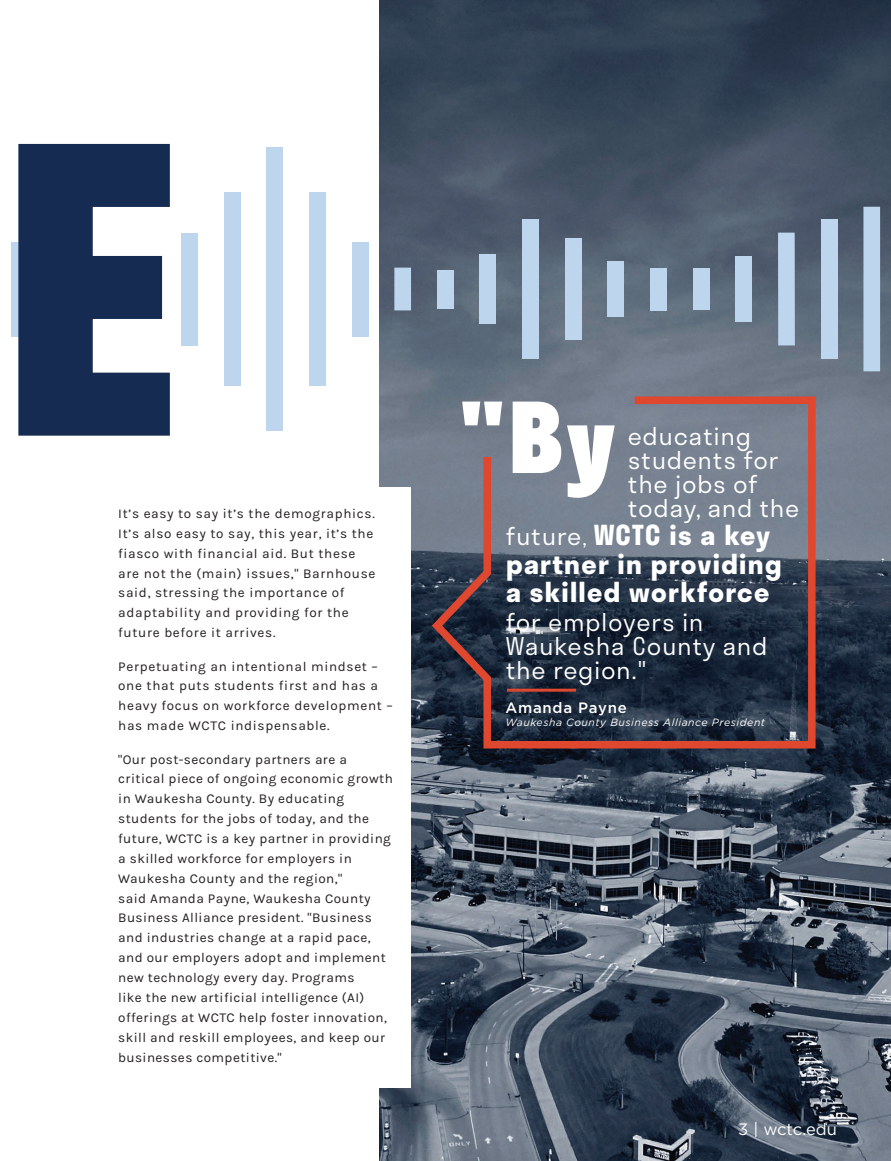
<style>
.page{position:relative;width:891px;height:1161px;background:#fff}
.page>*{position:absolute;margin:0;border:0;box-sizing:border-box;transform-origin:0 0}
.t1{font:700 27px/28.5px "Stratos";letter-spacing:.05em;color:#fff}
.t2{font:300 24px/24px "Stratos";letter-spacing:.05em;color:#fff}
.t3{font:16.5px "Gotham";color:#fff}
.t4{font:500 15px "Gotham";letter-spacing:.05em;color:#fff}
.t5{font:13.5px/19.8px "Karla";letter-spacing:.03em;color:#231f20}
.t6{font:13.5px/19.8px "Karla";letter-spacing:.05em;color:#231f20}
.t7{font:italic 10.5px "Gotham";letter-spacing:.05em;color:#fff}
.s1{font-weight:300;font-size:24px}
</style>
<div class="page">
<img style="left:379px;top:0;width:512px;height:1161px">
<div style="left:863px;top:207px;width:17px;height:164px;background:#bed5ee"></div>
<div style="left:821px;top:219px;width:16px;height:140px;background:#bed5ee"></div>
<div style="left:778px;top:233px;width:17px;height:112px;background:#bed5ee"></div>
<div style="left:735px;top:256px;width:17px;height:66px;background:#bed5ee"></div>
<div style="left:693px;top:268px;width:16px;height:42px;background:#bed5ee"></div>
<div style="left:650px;top:268px;width:17px;height:42px;background:#bed5ee"></div>
<div style="left:608px;top:261px;width:16px;height:56px;background:#bed5ee"></div>
<div style="left:565px;top:238px;width:17px;height:102px;background:#bed5ee"></div>
<div style="left:522px;top:219px;width:17px;height:140px;background:#bed5ee"></div>
<div style="left:480px;top:254px;width:16px;height:70px;background:#bed5ee"></div>
<div style="left:437px;top:270px;width:17px;height:38px;background:#bed5ee"></div>
<div style="left:352px;top:242px;width:16px;height:94px;background:#bed5ee"></div>
<div style="left:309px;top:193px;width:17px;height:193px;background:#bed5ee"></div>
<div style="left:266px;top:147px;width:17px;height:284px;background:#bed5ee"></div>
<div style="left:224px;top:193px;width:17px;height:193px;background:#bed5ee"></div>
<div style="left:181px;top:233px;width:17px;height:112px;background:#bed5ee"></div>
<div style="left:11px;top:242px;width:16px;height:94px;background:#bed5ee"></div>
<svg style="left:394px;top:268px;width:17px;height:42px"></svg>
<svg style="left:18px;top:144px;width:152px;height:292px;fill:#152b51"></svg>
<div style="left:94px;top:487px;width:316px;height:600px;background:#fff"></div>
<svg style="left:427px;top:393px;width:392px;height:359px"></svg>
<svg style="left:462px;top:402px;width:153px;height:96px"></svg>
<hr style="left:507px;top:689px;width:69px;height:3px;background:#df472f">
<p class="t6" style="left:118px;top:504px;width:259px">It’s easy to say it’s the demographics.<br>It’s also easy to say, this year, it’s the fiasco with financial aid. But these are not the (main) issues," Barnhouse said, stressing the importance of adaptability and providing for the future before it arrives.</p>
<p class="t6" style="left:118px;top:656px;width:276px">Perpetuating an intentional mindset – one that puts students first and has a heavy focus on workforce development – has made WCTC indispensable.</p>
<p class="t5" style="left:118px;top:749px;width:276px">"Our post-secondary partners are a critical piece of ongoing economic growth in Waukesha County. By educating students for the jobs of today, and the future, WCTC is a key partner in providing a skilled workforce for employers in Waukesha County and the region,"<br>said Amanda Payne, Waukesha County Business Alliance president. "Business and industries change at a rapid pace, and our employers adopt and implement new technology every day. Programs<br>like the new artificial intelligence (AI) offerings at WCTC help foster innovation, skill and reskill employees, and keep our businesses competitive."</p>
<h2 class="t2" style="left:628px;top:423px;width:172px">educating students for the jobs of today, and the</h2>
<h1 class="t1" style="left:506px;top:520px;width:277px"><span class="s1">future</span><span class="s1">,</span> WCTC is a key partner in providing a skilled workforce</h1>
<h2 class="t2" style="left:506px;top:609px;width:263px">for employers in<br>Waukesha County and the region."</h2>
<p class="t4" style="left:505px;top:698px;width:123px">Amanda Payne</p>
<p class="t7" style="left:505px;top:715px;width:261px">Waukesha County Business Alliance President</p>
<p class="t3" style="left:738px;top:1118px;width:100px">3 | wctc.edu</p>
</div>
